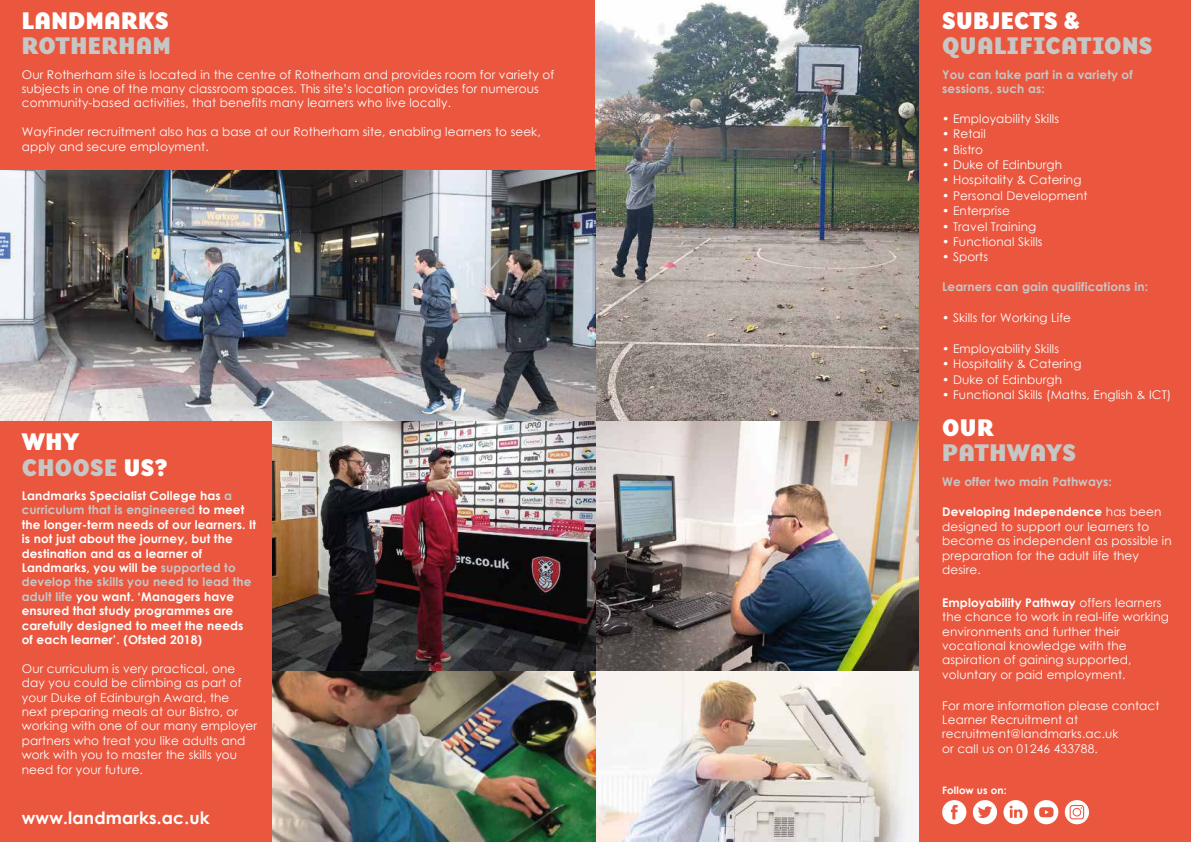
<style>
.page{position:relative;width:1191px;height:842px;background:#ea563e}
.page>*{position:absolute;margin:0;border:0;box-sizing:border-box;transform-origin:0 0}
.t1{font:800 25px "Base 900 Sans OT";letter-spacing:.015em;color:#c6c6c5}
.t2{font:800 25px "Base 900 Sans OT";letter-spacing:.015em;color:#fff}
.t3{font:800 25px "Base 900 Sans OT";letter-spacing:-.005em;color:#c6c6c5}
.t4{font:700 17.1px "Century Gothic";letter-spacing:.01em;color:#fff}
.t5{font:12px/14.4px "Century Gothic";letter-spacing:.01em;color:#fff}
.t6{font:700 12px/14.4px "Century Gothic";letter-spacing:.01em;color:#fff}
.t7{font:700 12px/14.4px "Century Gothic";letter-spacing:.01em;color:#c6c6c5}
.t8{font:700 10.2px "Century Gothic";letter-spacing:.01em;color:#fff}
.s1{color:#fff}
.s2{color:#c6c6c5}
.s3{font-weight:700}
</style>
<div class="page">
<img style="left:595px;top:421px;width:323px;height:251px">
<img style="left:272px;top:421px;width:323px;height:250px">
<img style="left:596px;top:0;width:322px;height:421px">
<svg style="left:972px;top:800px;width:25px;height:24px"></svg>
<svg style="left:942px;top:800px;width:24px;height:24px"></svg>
<svg style="left:1003px;top:800px;width:24px;height:24px"></svg>
<svg style="left:1034px;top:800px;width:24px;height:24px"></svg>
<svg style="left:1064px;top:800px;width:25px;height:24px"></svg>
<div style="left:1073px;top:809px;width:7px;height:6px;background:#fff;border-radius:50%"></div>
<div style="left:596px;top:671px;width:322px;height:171px;background:#f8f5f1"></div>
<img style="left:596px;top:679px;width:310px;height:163px">
<img style="left:272px;top:671px;width:323px;height:171px">
<img style="left:0;top:170px;width:595px;height:251px">
<h1 class="t2" style="left:22px;top:12px;width:148px">LANDMARKS</h1>
<h1 class="t1" style="left:22px;top:37px;width:151px">ROTHERHAM</h1>
<p class="t5" style="left:22px;top:68px;width:534px">Our Rotherham site is located in the centre of Rotherham and provides room for variety of subjects in one of the many classroom spaces. This site’s location provides for numerous community-based activities, that benefits many learners who live locally.</p>
<p class="t5" style="left:22px;top:126px;width:520px">WayFinder recruitment also has a base at our Rotherham site, enabling learners to seek, apply and secure employment.</p>
<h1 class="t2" style="left:22px;top:433px;width:59px">WHY</h1>
<h1 class="t1" style="left:22px;top:458px;width:147px">CHOOSE <span class="s1">US?</span></h1>
<p class="t6" style="left:22px;top:489px;width:236px">Landmarks Specialist College has <span class="s2">a curriculum that is engineered</span> to meet the longer-term needs of our learners. It is not just about the journey, but the destination and as a learner of Landmarks, you will be <span class="s2">supported to develop the skills you need to lead the adult life</span> you want. ‘Managers have ensured that study programmes are carefully designed to meet the needs of each learner’. (Ofsted 2018)</p>
<p class="t5" style="left:22px;top:662px;width:237px">Our curriculum is very practical, one day you could be climbing as part of your Duke of Edinburgh Award, the next preparing meals at our Bistro, or working with one of our many employer partners who treat you like adults and work with you to master the skills you need for your future.</p>
<h2 class="t4" style="left:22px;top:811px;width:189px">www.landmarks.ac.uk</h2>
<h1 class="t2" style="left:942px;top:12px;width:139px">SUBJECTS &amp;</h1>
<h1 class="t1" style="left:942px;top:37px;width:212px">QUALIFICATIONS</h1>
<p class="t7" style="left:942px;top:68px;width:192px">You can take part in a variety of sessions, such as:</p>
<p class="t5" style="left:942px;top:112px;width:147px;line-height:15.4px">ï Employability Skills<br>ï Retail<br>ï Bistro<br>ï Duke of Edinburgh<br>ï Hospitality &amp; Catering ï Personal Development ï Enterprise<br>ï Travel Training<br>ï Functional Skills<br>ï Sports</p>
<p class="t7" style="left:942px;top:281px;width:207px">Learners can gain qualifications in:</p>
<p class="t5" style="left:942px;top:311px;width:130px">ï Skills for Working Life</p>
<p class="t5" style="left:942px;top:342px;width:231px;line-height:15.4px">ï Employability Skills<br>ï Hospitality &amp; Catering<br>ï Duke of Edinburgh<br>ï Functional Skills (Maths, English &amp; ICT)</p>
<h1 class="t2" style="left:942px;top:418px;width:53px">OUR</h1>
<h1 class="t3" style="left:942px;top:444px;width:135px">PATHWAYS</h1>
<p class="t7" style="left:942px;top:475px;width:171px">We offer two main Pathways:</p>
<p class="t5" style="left:942px;top:506px;width:231px"><span class="s3">Developing Independence</span> has been designed to support our learners to become as independent as possible in preparation for the adult life they desire.</p>
<p class="t5" style="left:942px;top:596px;width:228px"><span class="s3">Employability Pathway</span> offers learners the chance to work in real-life working environments and further their vocational knowledge with the aspiration of gaining supported, voluntary or paid employment.</p>
<p class="t5" style="left:942px;top:699px;width:219px">For more information please contact<br>Learner Recruitment at recruitment@landmarks.ac.uk<br>or call us on 01246 433788.</p>
<p class="t8" style="left:942px;top:787px;width:66px">Follow us on:</p>
</div>
